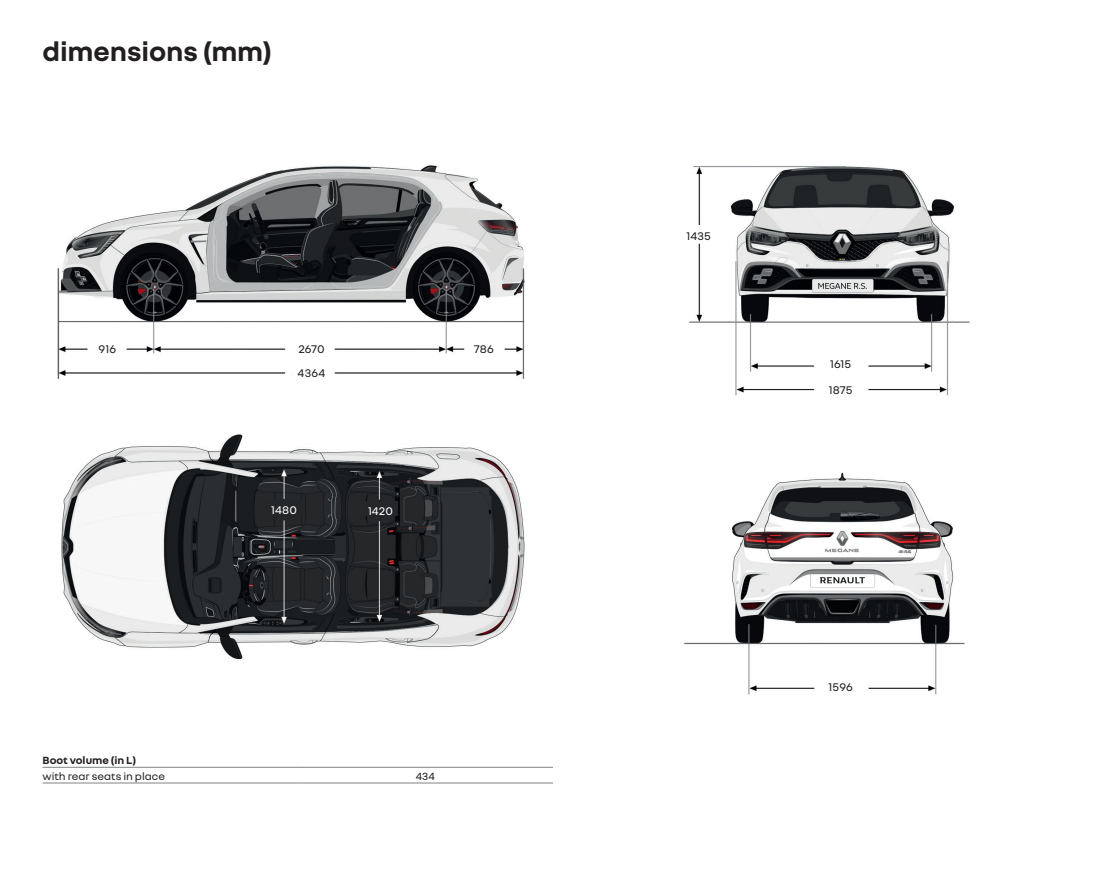
<style>
.page{position:relative;width:1106px;height:872px;background:#fff}
.page>*{position:absolute;margin:0;border:0;box-sizing:border-box;transform-origin:0 0}
.t1{font:700 28.5px "Nouvel R";letter-spacing:-.005em;color:#231f20}
.t2{font:12px/25.7px "Nouvel R";letter-spacing:.005em;color:#231f20}
.t3{font:12px "Nouvel R";letter-spacing:.005em;color:#fff}
.t4{font:11.25px "Nouvel R";color:#231f20}
.t5{font:700 11.25px "Nouvel R";color:#231f20}
</style>
<div class="page">
<hr style="left:43px;top:767px;width:255px;height:1px;background:#808285">
<hr style="left:298px;top:767px;width:255px;height:1px;background:#808285">
<hr style="left:43px;top:782px;width:255px;height:1px;background:#808285">
<hr style="left:298px;top:782px;width:255px;height:1px;background:#808285">
<img style="left:57px;top:165px;width:468px;height:494px">
<img style="left:684px;top:166px;width:286px;height:529px">
<div style="left:89px;top:338px;width:36px;height:17px;background:#fff"></div>
<div style="left:293px;top:338px;width:36px;height:17px;background:#fff"></div>
<div style="left:265px;top:500px;width:38px;height:16px;background:#242729"></div>
<div style="left:363px;top:501px;width:35px;height:15px;background:#242729"></div>
<div style="left:293px;top:362px;width:36px;height:17px;background:#fff"></div>
<div style="left:466px;top:338px;width:36px;height:17px;background:#fff"></div>
<div style="left:680px;top:225px;width:36px;height:17px;background:#fff"></div>
<div style="left:822px;top:354px;width:36px;height:17px;background:#fff"></div>
<div style="left:822px;top:379px;width:36px;height:17px;background:#fff"></div>
<div style="left:822px;top:676px;width:36px;height:17px;background:#fff"></div>
<h1 class="t1" style="left:43px;top:33px;width:231px">dimensions (mm)</h1>
<p class="t2" style="left:99px;top:335px;width:19px">916</p>
<p class="t2" style="left:298px;top:335px;width:28px">2670</p>
<p class="t2" style="left:297px;top:359px;width:29px">4364</p>
<p class="t3" style="left:271px;top:502px;width:27px">1480</p>
<p class="t3" style="left:368px;top:503px;width:26px">1420</p>
<p class="t2" style="left:474px;top:335px;width:21px">786</p>
<p class="t5" style="left:43px;top:753px;width:95px">Boot volume (in L)</p>
<p class="t4" style="left:43px;top:769px;width:124px">with rear seats in place</p>
<p class="t4" style="left:416px;top:769px;width:21px">434</p>
<p class="t2" style="left:686px;top:222px;width:26px">1435</p>
<p class="t2" style="left:828px;top:351px;width:25px">1615<br>1875</p>
<p class="t2" style="left:828px;top:673px;width:26px">1596</p>
</div>
